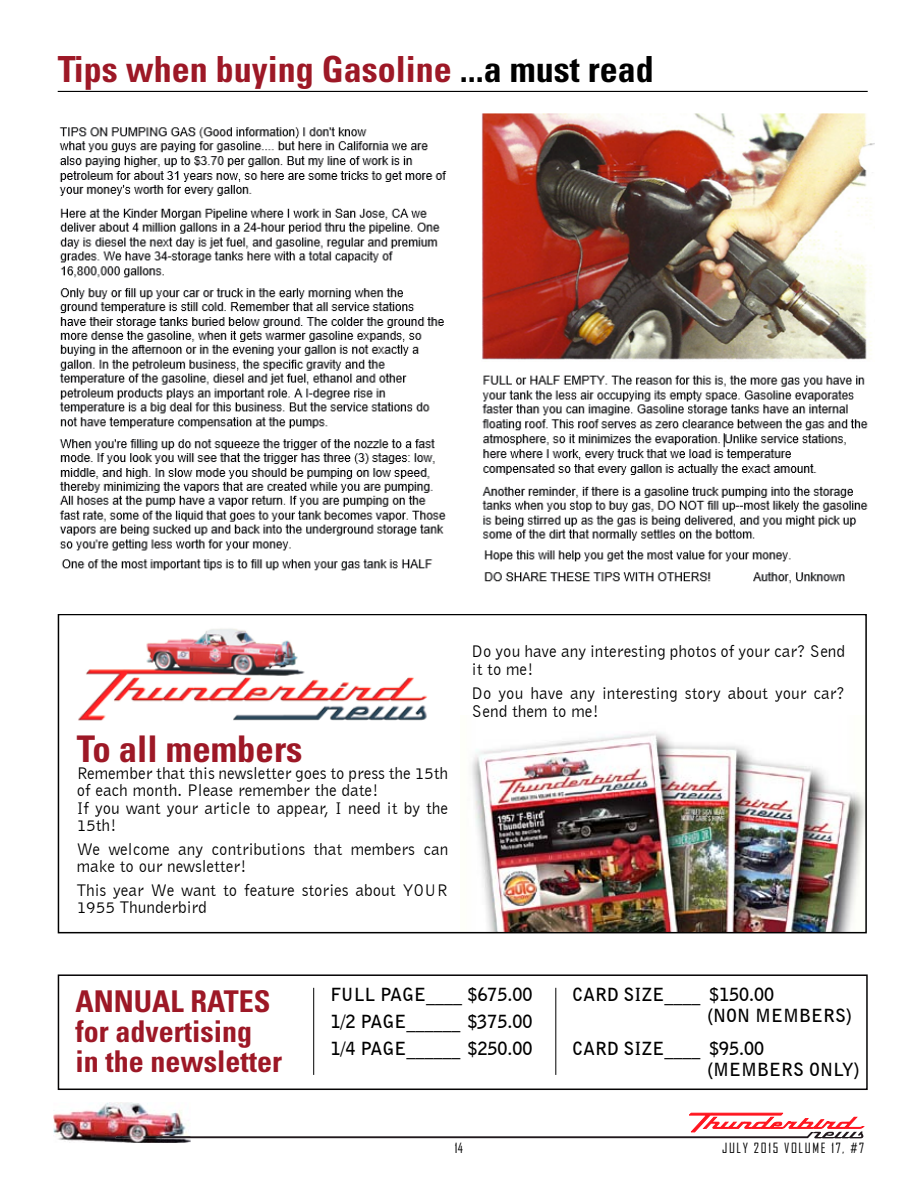
<style>
.page{position:relative;width:918px;height:1188px;background:#fff}
.page>*{position:absolute;margin:0;border:0;box-sizing:border-box;transform-origin:0 0}
.t1{font:700 condensed 36.75px "Univers";color:#9d1826}
.t2{font:700 condensed 36px "Univers";color:#9d1826}
.t3{font:700 condensed 30px/30px "Univers";color:#9d1826}
.t4{font:700 18px/21px "Bell Gothic BT";color:#000}
.t5{font:17.25px/17.2px "Bell Gothic BT";color:#000}
.t6{font:13.5px "Agency FB";letter-spacing:.12em;color:#000}
.s1{color:#000}
</style>
<div class="page">
<svg style="left:191px;top:1113px;width:674px;height:25px"></svg>
<img style="left:53px;top:1102px;width:138px;height:41px">
<img style="left:115px;top:1136px;width:76px;height:2px">
<hr style="left:58px;top:91px;width:810px;height:1px;background:#000">
<img style="left:78px;top:628px;width:349px;height:93px">
<img style="left:472px;top:732px;width:392px;height:198px">
<div style="left:58px;top:614px;width:809px;height:319px;border:2px solid #000"></div>
<div style="left:58px;top:974px;width:810px;height:116px;border:2px solid #050304"></div>
<hr style="left:556px;top:988px;width:1px;height:87px;background:#000">
<hr style="left:313px;top:988px;width:1px;height:87px;background:#000">
<img style="left:59px;top:113px;width:815px;height:471px">
<h2 class="t2" style="left:58px;top:47px;width:598px">Tips when buying Gasoline <span class="s1">...a must read</span></h2>
<h1 class="t1" style="left:77px;top:726px;width:227px">To all members</h1>
<p class="t5" style="left:77px;top:764px;width:373px">Remember that this newsletter goes to press the 15th of each month. Please remember the date!<br>If you want your article to appear, I need it by the 15th!</p>
<p class="t5" style="left:77px;top:840px;width:373px">We welcome any contributions that members can make to our newsletter!</p>
<p class="t5" style="left:77px;top:881px;width:373px">This year We want to feature stories about YOUR<br>1955 Thunderbird</p>
<p class="t5" style="left:472px;top:643px;width:375px">Do you have any interesting photos of your car? Send it to me!</p>
<p class="t5" style="left:472px;top:683px;width:375px;line-height:18px">Do you have any interesting story about your car?<br>Send them to me!</p>
<h3 class="t3" style="left:76px;top:986px;width:208px">ANNUAL RATES for advertising in the newsletter</h3>
<p class="t4" style="left:331px;top:981px;width:204px;line-height:27px;text-align:justify">FULL PAGE____ $675.00<br>1/2 PAGE______ $375.00<br>1/4 PAGE______ $250.00</p>
<p class="t4" style="left:707px;top:984px;width:147px;text-indent:-135px">CARD SIZE____ $150.00<br>(NON MEMBERS)</p>
<p class="t4" style="left:707px;top:1038px;width:154px;text-indent:-135px">CARD SIZE____ $95.00<br>(M EMBERS ON LY)</p>
<p class="t6" style="left:455px;top:1140px;width:9px">14</p>
<p class="t6" style="left:722px;top:1140px;width:143px">JULY 2015 VOLUME 17, #7</p>
</div>
